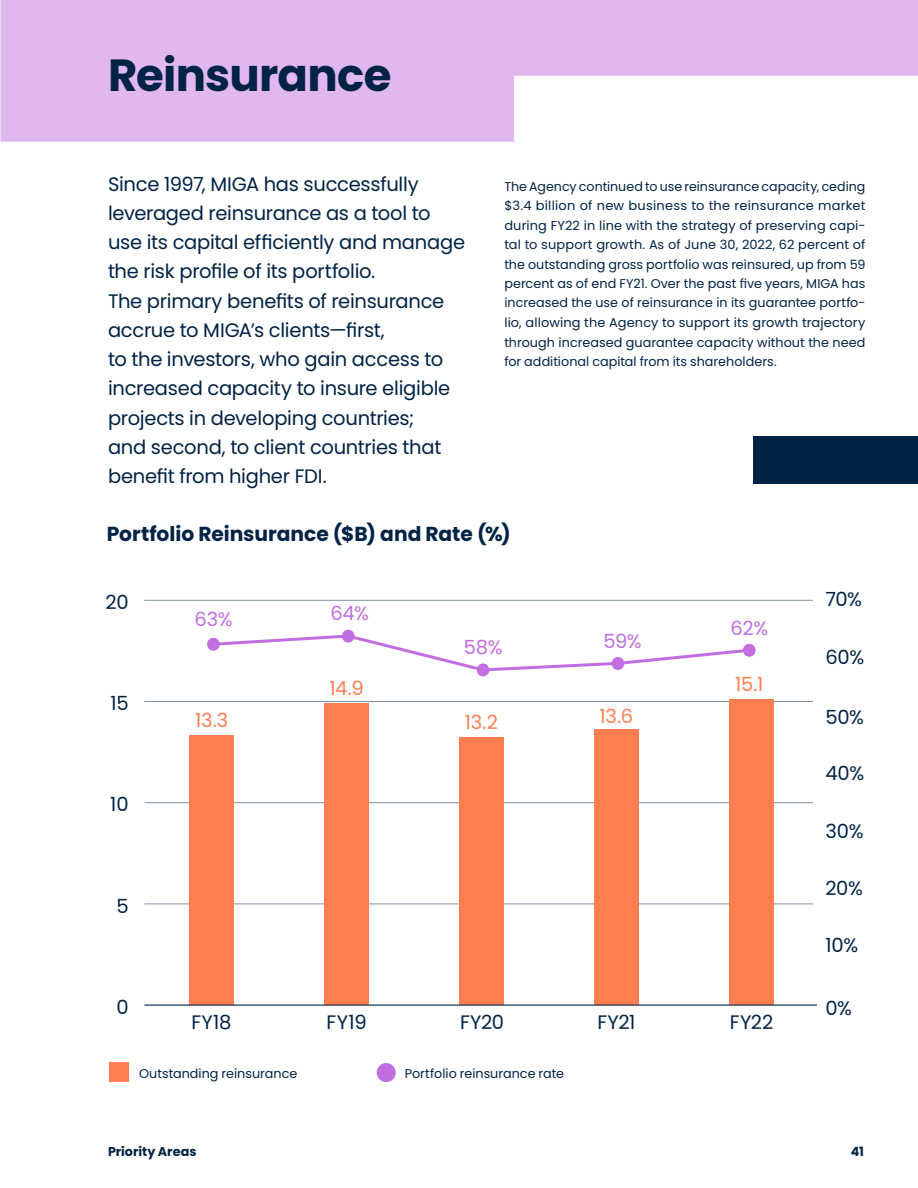
<style>
.page{position:relative;width:918px;height:1188px;background:#fff}
.page>*{position:absolute;margin:0;border:0;box-sizing:border-box;transform-origin:0 0}
.t1{font:700 45px "Poppins";letter-spacing:-.015em;color:#002345}
.t2{font:700 20.25px "Poppins";color:#002345}
.t3{font:19.5px/29.2px "Poppins";letter-spacing:-.015em;color:#002345}
.t4{font:19.5px "Poppins";letter-spacing:-.015em;color:#ff7e4f}
.t5{font:19.5px "Poppins";letter-spacing:-.015em;color:#c16ee0}
.t6{font:12.75px/19.5px "Poppins";color:#002345;text-align:justify}
.t7{font:700 12.75px "Poppins";color:#002345}
</style>
<div class="page">
<svg style="left:0;top:0;width:918px;height:142px;fill:#e0b7ef"></svg>
<div style="left:753px;top:436px;width:165px;height:48px;background:#002345"></div>
<div style="left:377px;top:1063px;width:19px;height:19px;background:#c16ee0;border-radius:50%"></div>
<hr style="left:145px;top:904px;width:668px;height:1px;background:#8091a2">
<hr style="left:145px;top:802px;width:668px;height:1px;background:#8091a2">
<hr style="left:145px;top:701px;width:668px;height:1px;background:#8091a2">
<hr style="left:144px;top:600px;width:669px;height:1px;background:#8091a2">
<div style="left:110px;top:1063px;width:19px;height:19px;background:#ff7e4f"></div>
<div style="left:729px;top:699px;width:45px;height:306px;background:#ff7e4f"></div>
<div style="left:189px;top:736px;width:45px;height:269px;background:#ff7e4f"></div>
<div style="left:324px;top:704px;width:45px;height:301px;background:#ff7e4f"></div>
<div style="left:459px;top:738px;width:45px;height:267px;background:#ff7e4f"></div>
<div style="left:594px;top:730px;width:45px;height:275px;background:#ff7e4f"></div>
<svg style="left:207px;top:638px;width:13px;height:13px"></svg>
<svg style="left:743px;top:644px;width:13px;height:13px"></svg>
<div style="left:342px;top:630px;width:13px;height:13px;background:#c16ee0;border-radius:50%"></div>
<div style="left:477px;top:663px;width:12px;height:13px;background:#c16ee0;border-radius:50%"></div>
<svg style="left:210px;top:633px;width:543px;height:40px"></svg>
<hr style="left:145px;top:1005px;width:672px;height:1px;background:#002345">
<h1 class="t1" style="left:108px;top:49px;width:285px">Reinsurance</h1>
<p class="t3" style="left:108px;top:169px;width:359px">Since 1997, MIGA has successfully leveraged reinsurance as a tool to use its capital efficiently and manage the risk profile of its portfolio.<br>The primary benefits of reinsurance accrue to MIGA’s clients—first,<br>to the investors, who gain access to increased capacity to insure eligible projects in developing countries;<br>and second, to client countries that benefit from higher FDI.</p>
<p class="t6" style="left:504px;top:176px;width:363px">The Agency continued to use reinsurance capacity, ceding $3.4 billion of new business to the reinsurance market during FY22 in line with the strategy of preserving capi&shy;tal to support growth. As of June 30, 2022, 62 percent of the outstanding gross portfolio was reinsured, up from 59 percent as of end FY21. Over the past five years, MIGA has increased the use of reinsurance in its guarantee portfo&shy;lio, allowing the Agency to support its growth trajectory through increased guarantee capacity without the need for additional capital from its shareholders.</p>
<h2 class="t2" style="left:107px;top:522px;width:405px">Portfolio Reinsurance ($B) and Rate (%)</h2>
<h3 class="t3" style="left:105px;top:588px;width:25px">20</h3>
<h3 class="t3" style="left:110px;top:689px;width:20px">15</h3>
<h3 class="t3" style="left:110px;top:790px;width:20px">10</h3>
<h3 class="t3" style="left:116px;top:891px;width:14px">5</h3>
<h3 class="t5" style="left:195px;top:608px;width:40px">63%</h3>
<h3 class="t5" style="left:330px;top:602px;width:40px">64%</h3>
<h3 class="t4" style="left:195px;top:709px;width:35px">13.3</h3>
<h3 class="t4" style="left:330px;top:677px;width:36px">14.9</h3>
<h3 class="t5" style="left:464px;top:636px;width:40px">58%</h3>
<h3 class="t5" style="left:603px;top:630px;width:40px">59%</h3>
<h3 class="t4" style="left:465px;top:711px;width:35px">13.2</h3>
<h3 class="t4" style="left:600px;top:705px;width:35px">13.6</h3>
<h3 class="t5" style="left:731px;top:617px;width:39px">62%</h3>
<h3 class="t4" style="left:735px;top:673px;width:30px">15.1</h3>
<h3 class="t3" style="left:825px;top:585px;width:38px">70%</h3>
<h3 class="t3" style="left:825px;top:643px;width:40px">60%</h3>
<h3 class="t3" style="left:825px;top:702px;width:40px">50%</h3>
<h3 class="t3" style="left:825px;top:759px;width:40px">40%</h3>
<h3 class="t3" style="left:825px;top:817px;width:40px">30%</h3>
<h3 class="t3" style="left:825px;top:874px;width:39px">20%</h3>
<h3 class="t3" style="left:825px;top:931px;width:34px">10%</h3>
<h3 class="t3" style="left:116px;top:992px;width:14px">0</h3>
<h3 class="t3" style="left:825px;top:994px;width:28px">0%</h3>
<h3 class="t3" style="left:191px;top:1008px;width:42px">FY18</h3>
<h3 class="t3" style="left:327px;top:1008px;width:42px">FY19</h3>
<h3 class="t3" style="left:460px;top:1008px;width:46px">FY20</h3>
<h3 class="t3" style="left:597px;top:1008px;width:40px">FY21</h3>
<h3 class="t3" style="left:730px;top:1008px;width:45px">FY22</h3>
<p class="t6" style="left:139px;top:1064px;width:160px">Outstanding reinsurance</p>
<p class="t6" style="left:405px;top:1064px;width:161px">Portfolio reinsurance rate</p>
<p class="t7" style="left:108px;top:1144px;width:90px">Priority Areas</p>
<p class="t7" style="left:851px;top:1144px;width:15px">41</p>
</div>
